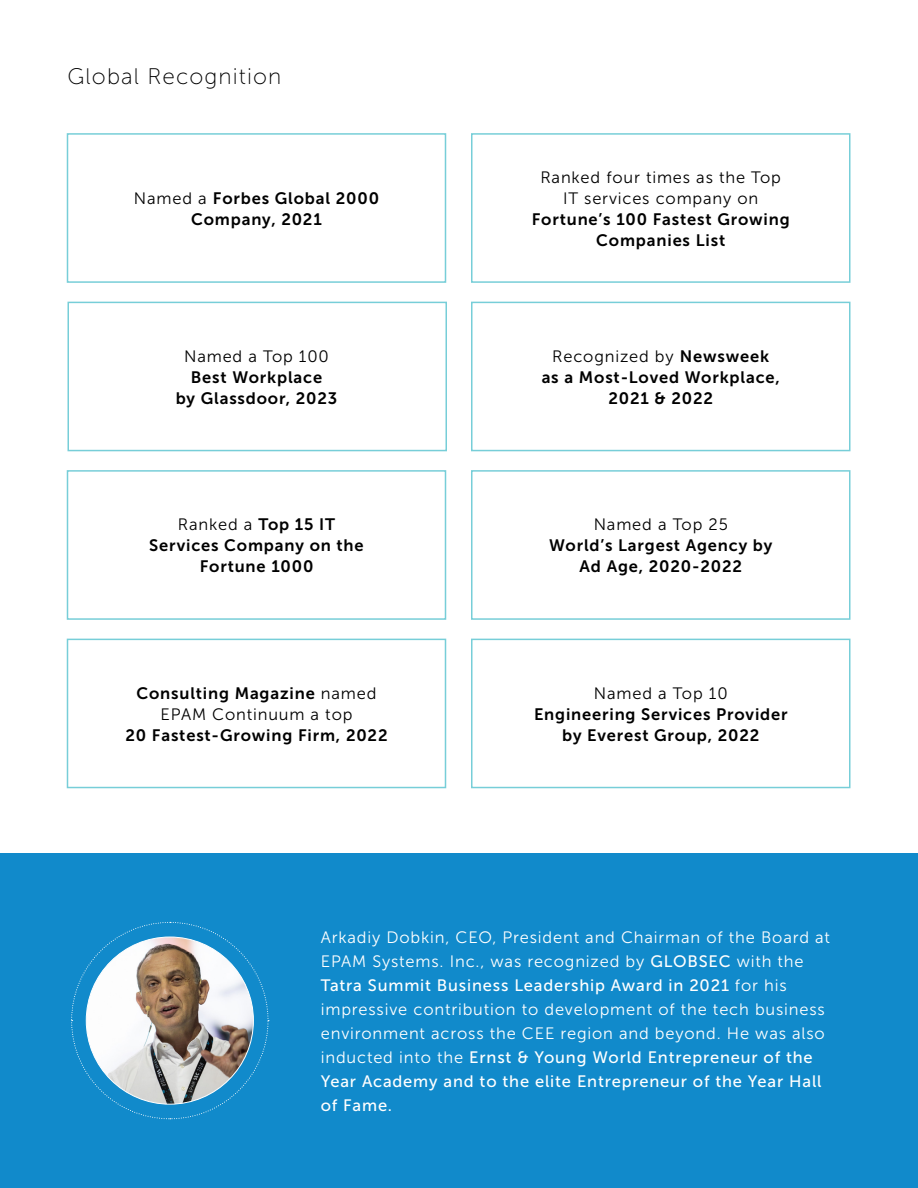
<style>
.page{position:relative;width:918px;height:1188px;background:#fff}
.page>*{position:absolute;margin:0;border:0;box-sizing:border-box;transform-origin:0 0}
.t1{font:22.5px "Museo Sans 100";letter-spacing:.05em;color:#000}
.t2{font:16.5px/21px "Museo Sans 700";letter-spacing:.05em;color:#000;text-align:center}
.t3{font:16.5px/24px "Museo Sans 300";letter-spacing:.05em;color:#fff}
.t4{font:16.5px/24px "Museo Sans 500";letter-spacing:.05em;color:#fff}
.t5{font:16.5px/21px "Museo Sans 300";letter-spacing:.05em;color:#000;text-align:center}
.s1{font-family:"Museo Sans 300"}
.s2{font-family:"Museo Sans 700"}
.s3{font-family:"Museo Sans 500"}
</style>
<div class="page">
<div style="left:0;top:853px;width:918px;height:335px;background:#118acb"></div>
<svg style="left:71px;top:922px;width:198px;height:198px"></svg>
<div style="left:67px;top:133px;width:379px;height:150px;border:2px solid #77ced8"></div>
<div style="left:67px;top:470px;width:379px;height:150px;border:2px solid #77ced8"></div>
<div style="left:67px;top:639px;width:379px;height:149px;border:2px solid #77ced8"></div>
<div style="left:471px;top:639px;width:379px;height:149px;border:2px solid #77ced8"></div>
<div style="left:471px;top:133px;width:379px;height:150px;border:2px solid #77ced8"></div>
<div style="left:471px;top:302px;width:379px;height:149px;border:2px solid #77ced8"></div>
<div style="left:68px;top:302px;width:379px;height:149px;border:2px solid #77ced8"></div>
<div style="left:471px;top:470px;width:379px;height:150px;border:2px solid #77ced8"></div>
<img style="left:86px;top:937px;width:167px;height:167px;border-radius:84px">
<h1 class="t1" style="left:68px;top:65px;width:215px">Global Recognition</h1>
<p class="t2" style="left:134px;top:187px;width:247px"><span class="s1">Named a</span> Forbes Global 2000<br>Company, 2021</p>
<p class="t5" style="left:184px;top:346px;width:146px">Named a Top 100</p>
<p class="t2" style="left:176px;top:366px;width:163px">Best Workplace<br>by Glassdoor, 2023</p>
<p class="t5" style="left:178px;top:514px;width:159px">Ranked a <span class="s2">Top 15 IT</span></p>
<p class="t2" style="left:149px;top:535px;width:216px">Services Company on the<br>Fortune 1000</p>
<p class="t2" style="left:137px;top:682px;width:242px">Consulting Magazine <span class="s1">named</span></p>
<p class="t5" style="left:161px;top:704px;width:193px">EPAM Continuum a top</p>
<p class="t2" style="left:126px;top:724px;width:264px">20 Fastest-Growing Firm, 2022</p>
<p class="t5" style="left:540px;top:167px;width:242px">Ranked four times as the Top<br>IT services company on</p>
<p class="t2" style="left:532px;top:208px;width:259px">Fortune’s 100 Fastest Growing<br>Companies List</p>
<p class="t5" style="left:552px;top:346px;width:218px">Recognized by <span class="s2">Newsweek</span></p>
<p class="t2" style="left:542px;top:366px;width:240px">as a Most-Loved Workplace,<br>2021 &amp; 2022</p>
<p class="t5" style="left:594px;top:514px;width:136px">Named a Top 25</p>
<p class="t2" style="left:549px;top:535px;width:225px">World’s Largest Agency by<br>Ad Age, 2020-2022</p>
<p class="t5" style="left:594px;top:683px;width:135px">Named a Top 10</p>
<p class="t2" style="left:534px;top:704px;width:255px">Engineering Services Provider by Everest Group, 2022</p>
<p class="t3" style="left:321px;top:925px;width:511px">Arkadiy Dobkin, CEO, President and Chairman of the Board at<br>EPAM Systems. Inc., was recognized by <span class="s3">GLOBSEC</span> with the</p>
<p class="t4" style="left:321px;top:973px;width:467px">Tatra Summit Business Leadership Award in 2021 <span class="s1">for his</span></p>
<p class="t3" style="left:321px;top:997px;width:506px">impressive contribution to development of the tech business environment across the CEE region and beyond. He was also</p>
<p class="t4" style="left:321px;top:1045px;width:502px"><span class="s1">inducted into the</span> Ernst &amp; Young World Entrepreneur of the<br>Year Academy and to the elite Entrepreneur of the Year Hall of Fame.</p>
</div>
